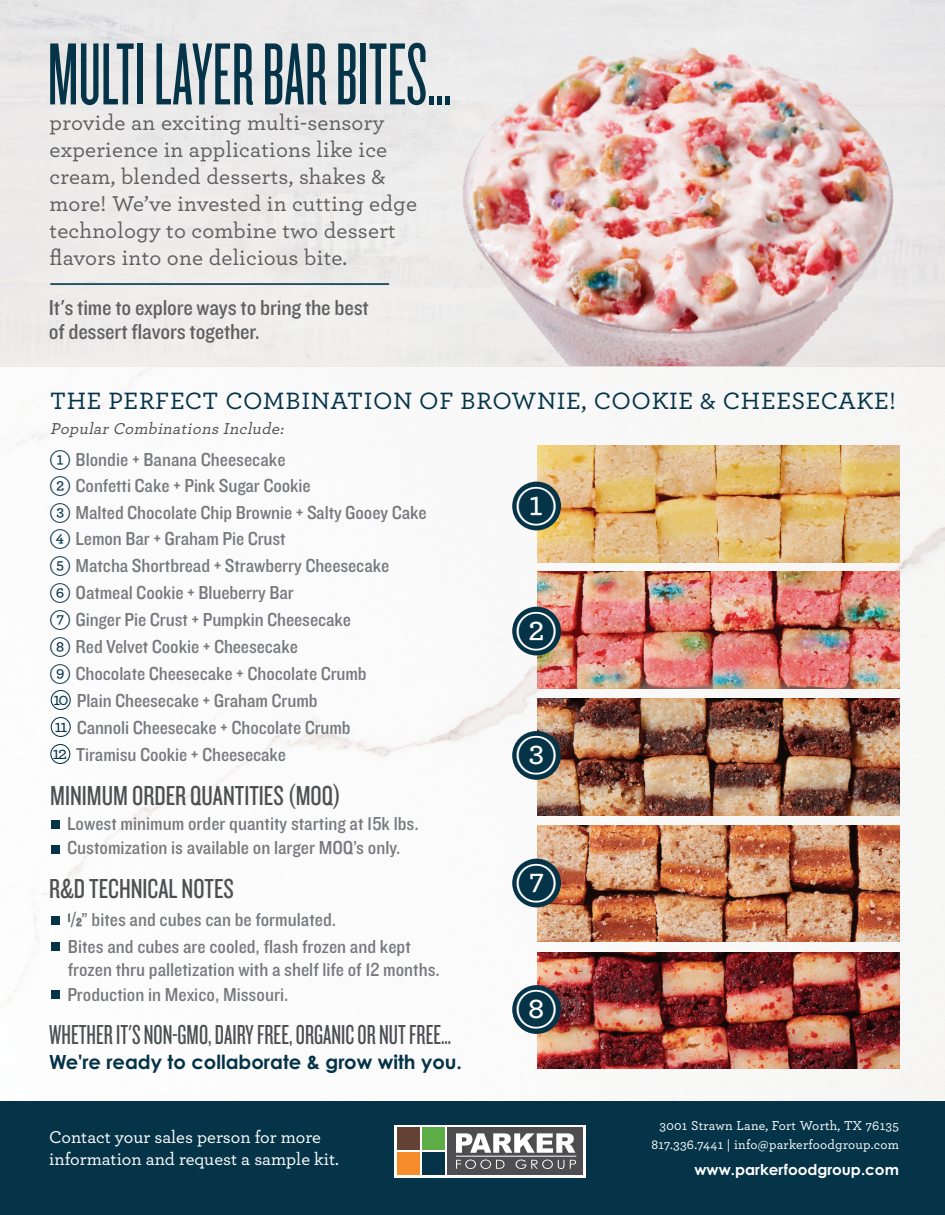
<style>
.page{position:relative;width:945px;height:1215px;background:#fff}
.page>*{position:absolute;margin:0;border:0;box-sizing:border-box;transform-origin:0 0}
.t1{font:91.5px "Knockout 26 Junior Flywght";color:#053449}
.t2{font:500 39.15px "Archer";color:#fff}
.t3{font:28.5px "Knockout 27 Junior Bantamwt";color:#4e4f50}
.t4{font:28.5px "Knockout 28 Junior Feathrwt";color:#4e4f50}
.t5{font:500 24.75px "Archer";letter-spacing:.025em;color:#053449}
.t6{font:500 22.5px/27px "Archer";letter-spacing:.01em;color:#5f5f62}
.t7{font:22.5px/24.6px "Knockout 30 Junior Welterwt";letter-spacing:-.01em;color:#5f5f62}
.t8{font:19.5px/26.8px "Knockout 30 Junior Welterwt";letter-spacing:-.005em;color:#76787b}
.t9{font:700 19.5px "Century Gothic Pro";color:#053449}
.t10{font:500 18px/21.6px "Archer";color:#fff}
.t11{font:italic 500 16.5px "Archer";color:#4e4f50}
.t12{font:700 15px "Century Gothic Pro";color:#fff}
.t13{font:500 13.5px/19.4px "Archer";letter-spacing:.02em;color:#fff;text-align:right}
.s1{font-family:"Archer";font-weight:500;font-size:19.95px;color:#053449}
.s2{font-family:"Archer";font-weight:500;font-size:18px;color:#053449}
.s3{font-size:11.4px}
</style>
<div class="page">
<img style="left:0;top:0;width:945px;height:1101px">
<div style="left:0;top:1101px;width:945px;height:114px;background:#053449"></div>
<img style="left:427px;top:0;width:514px;height:366px">
<div style="left:395px;top:1125px;width:191px;height:53px;background:#fff"></div>
<div style="left:448px;top:1127px;width:135px;height:48px;background:#4e4e50"></div>
<svg style="left:456px;top:1160px;width:48px;height:9px"></svg>
<svg style="left:516px;top:1160px;width:48px;height:9px"></svg>
<svg style="left:570px;top:1160px;width:6px;height:9px"></svg>
<svg style="left:456px;top:1133px;width:119px;height:20px"></svg>
<hr style="left:456px;top:1156px;width:120px;height:1px;background:#fff">
<div style="left:423px;top:1127px;width:22px;height:23px;background:#5dad47"></div>
<div style="left:398px;top:1127px;width:22px;height:23px;background:#644236"></div>
<div style="left:423px;top:1152px;width:22px;height:23px;background:#053449"></div>
<div style="left:398px;top:1152px;width:22px;height:23px;background:#f68c2c"></div>
<hr style="left:50px;top:283px;width:339px;height:2px;background:#053449">
<div style="left:51px;top:942px;width:8px;height:9px;background:#053449"></div>
<div style="left:51px;top:916px;width:8px;height:9px;background:#053449"></div>
<div style="left:51px;top:990px;width:8px;height:8px;background:#053449"></div>
<div style="left:51px;top:690px;width:20px;height:20px;border:1px solid #053449;border-radius:50%"></div>
<div style="left:51px;top:717px;width:20px;height:20px;border:1px solid #053449;border-radius:50%"></div>
<div style="left:50px;top:744px;width:20px;height:20px;border:1px solid #053449;border-radius:50%"></div>
<div style="left:51px;top:820px;width:8px;height:8px;background:#053449"></div>
<div style="left:51px;top:846px;width:8px;height:8px;background:#053449"></div>
<img style="left:537px;top:446px;width:362px;height:116px">
<img style="left:537px;top:572px;width:362px;height:117px">
<div style="left:512px;top:482px;width:49px;height:48px;background:#053449;border-radius:50%"></div>
<div style="left:512px;top:607px;width:49px;height:49px;background:#053449;border-radius:50%"></div>
<img style="left:537px;top:699px;width:362px;height:116px">
<div style="left:512px;top:731px;width:49px;height:49px;background:#053449;border-radius:50%"></div>
<img style="left:537px;top:825px;width:362px;height:117px">
<div style="left:512px;top:859px;width:49px;height:48px;background:#053449;border-radius:50%"></div>
<img style="left:537px;top:952px;width:362px;height:117px">
<div style="left:512px;top:985px;width:49px;height:49px;background:#053449;border-radius:50%"></div>
<h1 class="t1" style="left:48px;top:23px;width:405px">MULTI LAYER BAR BITES...</h1>
<p class="t6" style="left:50px;top:108px;width:369px">provide an exciting multi-sensory experience in applications like ice cream, blended desserts, shakes &amp; more! We’ve invested in cutting edge technology to combine two dessert flavors into one delicious bite.</p>
<p class="t7" style="left:49px;top:294px;width:321px">It's time to explore ways to bring the best of dessert flavors together.</p>
<p class="t5" style="left:50px;top:383px;width:847px">THE PERFECT COMBINATION OF BROWNIE, COOKIE &amp; CHEESECAKE!</p>
<p class="t11" style="left:50px;top:417px;width:239px">PopularCombinations Include:</p>
<p class="t8" style="left:49px;top:445px;width:379px"><span class="s1">1</span> Blondie + Banana Cheesecake<br><span class="s1">2</span> Confetti Cake + Pink Sugar Cookie<br><span class="s1">3</span> Malted Chocolate Chip Brownie + Salty Gooey Cake <span class="s1">4</span> Lemon Bar + Graham Pie Crust<br><span class="s1">5</span> Matcha Shortbread + Strawberry Cheesecake<br><span class="s1">6</span> Oatmeal Cookie + Blueberry Bar<br><span class="s1">7</span> Ginger Pie Crust + Pumpkin Cheesecake<br><span class="s1">8</span> Red Velvet Cookie + Cheesecake<br><span class="s1">9</span> Chocolate Cheesecake + Chocolate Crumb<br><span class="s2">10</span> Plain Cheesecake + Graham Crumb<br><span class="s2">11</span> Cannoli Cheesecake + Chocolate Crumb<br><span class="s2">12</span> Tiramisu Cookie + Cheesecake</p>
<h2 class="t2" style="left:515px;top:477px;width:45px">1</h2>
<h2 class="t2" style="left:515px;top:602px;width:45px">2</h2>
<h2 class="t2" style="left:515px;top:726px;width:45px">3</h2>
<h3 class="t4" style="left:50px;top:778px;width:292px">MINIMUM ORDER QUANTITIES (MOQ)</h3>
<p class="t8" style="left:67px;top:811px;width:353px;line-height:24px">Lowest minimum order quantity starting at 15k lbs.<br>Customization is available on larger MOQ’s only.</p>
<h3 class="t4" style="left:49px;top:871px;width:186px">R&amp;D TECHNICAL NOTES</h3>
<p class="t8" style="left:68px;top:906px;width:270px"><sup>1</sup>/<span class="s3">2</span>” bites and cubes can be formulated.</p>
<p class="t8" style="left:68px;top:935px;width:373px;line-height:22.5px">Bites and cubes are cooled, flash frozen and kept frozen thru palletization with a shelf life of 12 months.</p>
<p class="t8" style="left:67px;top:980px;width:223px">Production in Mexico, Missouri.</p>
<h3 class="t3" style="left:49px;top:1018px;width:404px">WHETHER IT'S NON-GMO, DAIRY FREE, ORGANIC OR NUT FREE…</h3>
<p class="t9" style="left:49px;top:1050px;width:414px">We're ready to collaborate &amp; grow with you.</p>
<h2 class="t2" style="left:514px;top:854px;width:45px">7</h2>
<h2 class="t2" style="left:515px;top:980px;width:45px">8</h2>
<p class="t10" style="left:49px;top:1126px;width:291px">Contact your sales person for more information and request a sample kit.</p>
<p class="t13" style="left:651px;top:1115px;width:249px">3001 Strawn Lane, Fort Worth, TX 76135<br>817.336.7441 | info@parkerfoodgroup.com</p>
<p class="t12" style="left:694px;top:1160px;width:206px">www.parkerfoodgroup.com</p>
</div>
